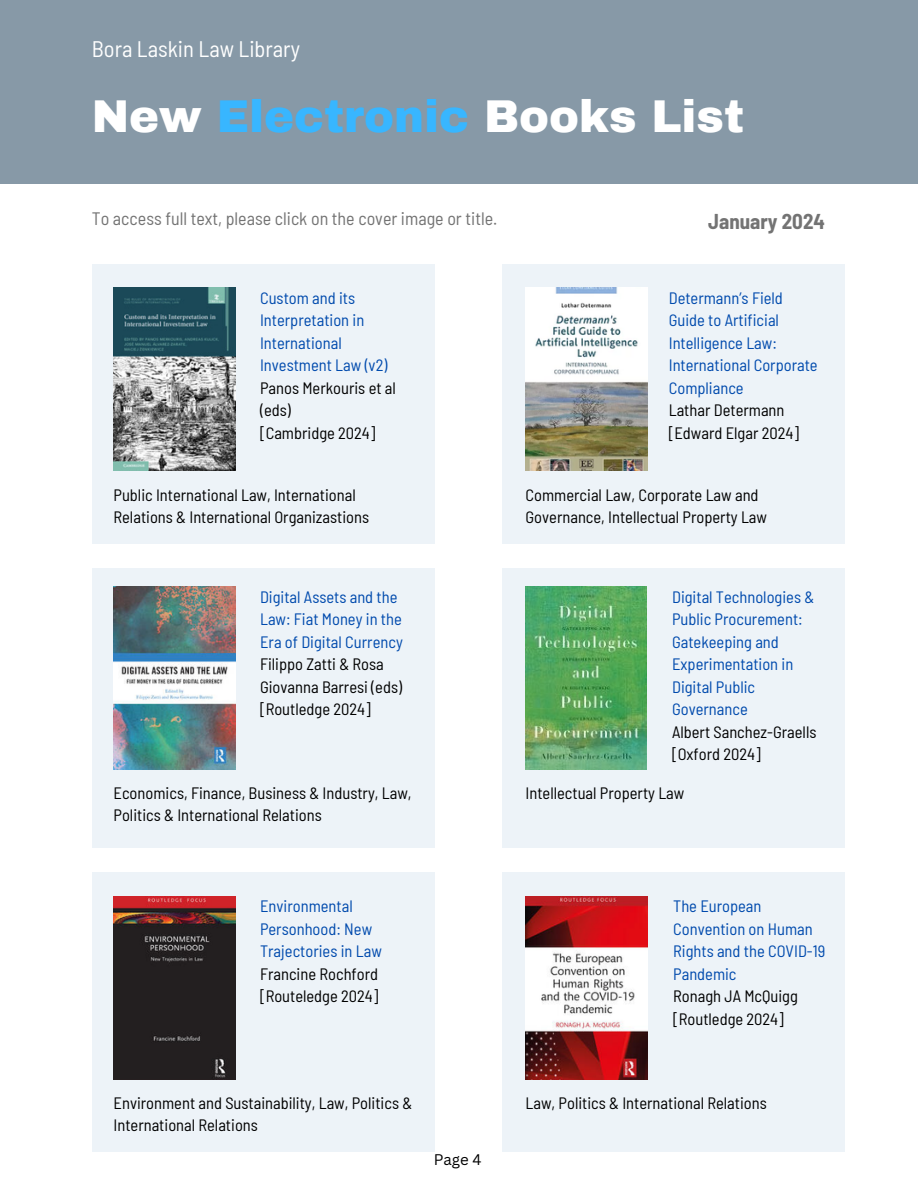
<style>
.page{position:relative;width:918px;height:1188px;background:#fff}
.page>*{position:absolute;margin:0;border:0;box-sizing:border-box;transform-origin:0 0}
.t1{font:900 45px "Archivo";color:#fff}
.t2{font:semi-condensed 22.5px "Barlow";color:#fff}
.t3{font:700 semi-condensed 21px "Barlow";color:#737373}
.t4{font:semi-condensed 18px "Barlow";color:#737373}
.t5{font:semi-condensed 16.5px/22.5px "Barlow";color:#000}
.t6{font:semi-condensed 16.5px/22.5px "Barlow";color:#004aad}
.t7{font:15px "Canva Sans";color:#000}
.s1{color:#38b6ff}
</style>
<div class="page">
<div style="left:0;top:0;width:918px;height:184px;background:#8799a7"></div>
<div style="left:92px;top:264px;width:343px;height:280px;background:#edf3f8"></div>
<div style="left:502px;top:264px;width:343px;height:280px;background:#edf3f8"></div>
<div style="left:502px;top:568px;width:343px;height:280px;background:#edf3f8"></div>
<div style="left:92px;top:568px;width:343px;height:280px;background:#edf3f8"></div>
<div style="left:502px;top:872px;width:343px;height:279px;background:#edf3f8"></div>
<div style="left:92px;top:872px;width:343px;height:279px;background:#edf3f8"></div>
<img style="left:114px;top:288px;width:121px;height:183px">
<img style="left:526px;top:288px;width:121px;height:183px">
<img style="left:526px;top:586px;width:121px;height:184px">
<img style="left:114px;top:896px;width:121px;height:183px">
<img style="left:526px;top:896px;width:121px;height:183px">
<img style="left:114px;top:586px;width:121px;height:184px">
<h2 class="t2" style="left:92px;top:35px;width:210px">Bora Laskin Law Library</h2>
<h1 class="t1" style="left:92px;top:93px;width:654px">New <span class="s1">Electronic</span> Books List</h1>
<p class="t4" style="left:92px;top:207px;width:407px">To access full text, please click on the cover image or title.</p>
<p class="t6" style="left:260px;top:286px;width:129px">Custom and its<br>Interpretation in<br>International<br>Investment Law (v2)</p>
<p class="t5" style="left:260px;top:376px;width:137px">Panos Merkouris et al (eds)<br>[Cambridge 2024]</p>
<p class="t3" style="left:708px;top:208px;width:118px">January 2024</p>
<p class="t6" style="left:669px;top:286px;width:150px">Determann’s Field<br>Guide to Artificial<br>Intelligence Law:<br>International Corporate<br>Compliance</p>
<p class="t5" style="left:669px;top:399px;width:132px">Lathar Determann [Edward Elgar 2024]</p>
<p class="t5" style="left:114px;top:483px;width:257px">Public International Law, International<br>Relations &amp; International Organizastions</p>
<p class="t5" style="left:526px;top:483px;width:243px">Commercial Law, Corporate Law and<br>Governance, Intellectual Property Law</p>
<p class="t6" style="left:260px;top:585px;width:144px">Digital Assets and the<br>Law: Fiat Money in the<br>Era of Digital Currency</p>
<p class="t5" style="left:260px;top:652px;width:143px">Filippo Zatti &amp; Rosa<br>Giovanna Barresi (eds) [Routledge 2024]</p>
<p class="t6" style="left:672px;top:585px;width:144px">Digital Technologies &amp;<br>Public Procurement:<br>Gatekeeping and<br>Experimentation in<br>Digital Public<br>Governance</p>
<p class="t5" style="left:672px;top:720px;width:146px">Albert Sanchez-Graells [Oxford 2024]</p>
<p class="t5" style="left:114px;top:781px;width:300px">Economics, Finance, Business &amp; Industry, Law,<br>Politics &amp; International Relations</p>
<p class="t5" style="left:526px;top:781px;width:160px">Intellectual Property Law</p>
<p class="t6" style="left:260px;top:895px;width:123px">Environmental<br>Personhood: New<br>Trajectories in Law</p>
<p class="t5" style="left:260px;top:962px;width:120px">Francine Rochford [Routeledge 2024]</p>
<p class="t6" style="left:673px;top:895px;width:154px">The European<br>Convention on Human<br>Rights and the COVID-19<br>Pandemic</p>
<p class="t5" style="left:673px;top:985px;width:126px">Ronagh JA McQuigg [Routledge 2024]</p>
<p class="t5" style="left:114px;top:1091px;width:300px">Environment and Sustainability, Law, Politics &amp;<br>International Relations</p>
<p class="t5" style="left:526px;top:1091px;width:243px">Law, Politics &amp; International Relations</p>
<p class="t7" style="left:434px;top:1149px;width:49px">Page 4</p>
</div>
